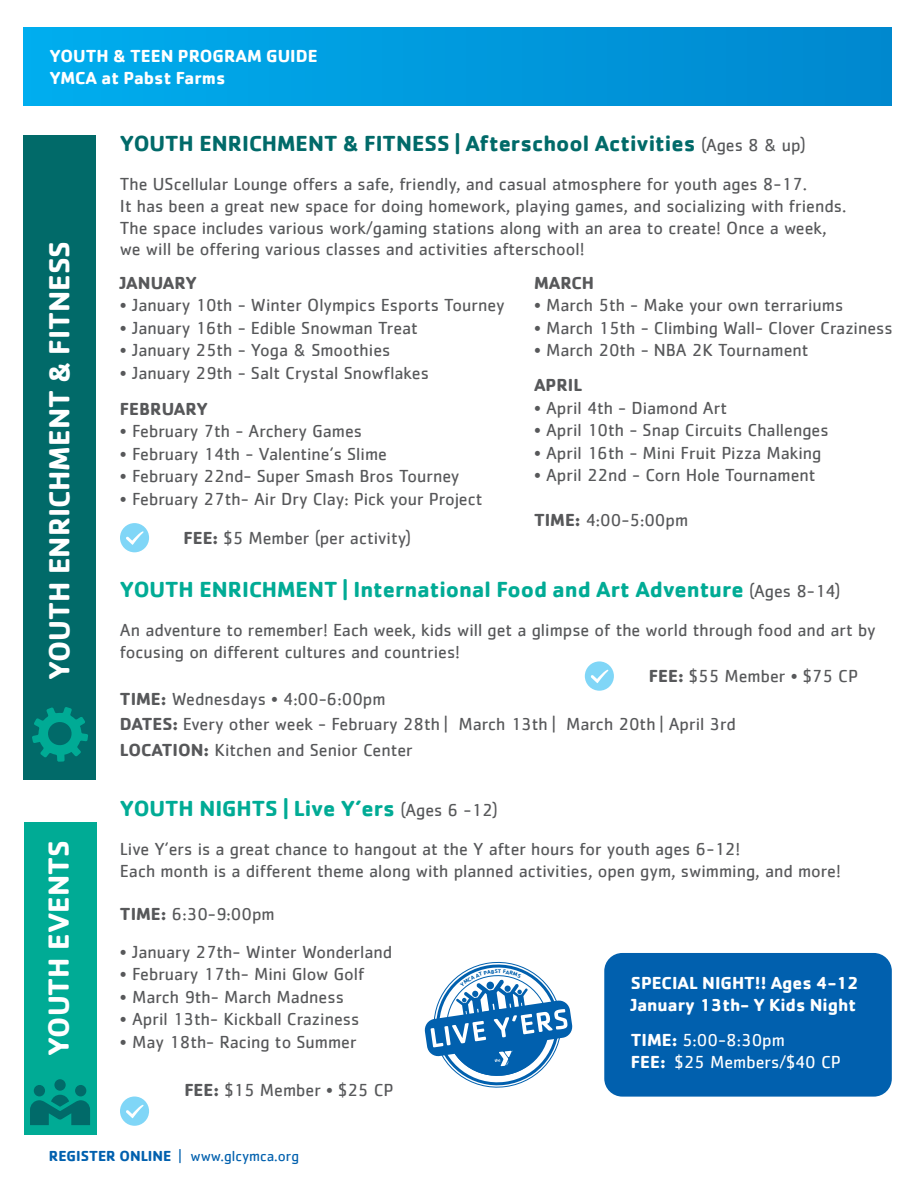
<style>
.page{position:relative;width:923px;height:1188px;background:#fff}
.page>*{position:absolute;margin:0;border:0;box-sizing:border-box;transform-origin:0 0}
.t1{font:700 30px "Cachet";color:#fff}
.t2{font:700 22.5px "Cachet";color:#00ab95}
.t3{font:700 22.5px "Cachet";color:#016a69}
.t4{font:18px/21.6px "Cachet";color:#57585a}
.t5{font:700 18px/21.6px "Cachet";color:#fff}
.t6{font:18px "Cachet";color:#fff}
.t7{font:700 18px "Cachet";color:#57585a}
.t8{font:15px "Cachet";color:#0160ae}
.s1{font-weight:400;font-size:18px;color:#57585a}
.s2{font-weight:700}
</style>
<div class="page">
<div style="left:24px;top:27px;width:898px;height:79px;background:linear-gradient(to right,#00adee,#0086cd)"></div>
<div style="left:24px;top:135px;width:72px;height:645px;background:#016a69"></div>
<svg style="left:32px;top:707px;width:56px;height:55px"></svg>
<div style="left:24px;top:822px;width:72px;height:313px;background:#00ab95"></div>
<div style="left:54px;top:1079px;width:12px;height:12px;background:#016a69;border-radius:50%"></div>
<div style="left:34px;top:1085px;width:11px;height:11px;background:#016a69;border-radius:50%"></div>
<div style="left:75px;top:1085px;width:11px;height:11px;background:#016a69;border-radius:50%"></div>
<svg style="left:30px;top:1095px;width:60px;height:30px"></svg>
<svg style="left:120px;top:523px;width:29px;height:29px"></svg>
<svg style="left:120px;top:1096px;width:29px;height:30px"></svg>
<div style="left:604px;top:953px;width:287px;height:144px;background:#0160ae;border-radius:18px"></div>
<svg style="left:584px;top:661px;width:29px;height:30px"></svg>
<div style="left:891px;top:5px;width:31px;height:161px;background:#fff"></div>
<svg style="left:424px;top:961px;width:148px;height:127px"></svg>
<p class="t5" style="left:50px;top:45px;width:269px">YOUTH &amp; TEEN PROGRAM GUIDE</p>
<p class="t5" style="left:50px;top:66px;width:177px">YMCA at Pabst Farms</p>
<p class="t1" style="left:40px;top:680px;width:441px;rotate:-90deg">YOUTH ENRICHMENT &amp; FITNESS</p>
<p class="t1" style="left:39px;top:1056px;width:217px;rotate:-90deg">YOUTH EVENTS</p>
<p class="t3" style="left:120px;top:129px;width:687px">YOUTH ENRICHMENT &amp; FITNESS | Afterschool Activities <span class="s1">(Ages 8 &amp; up)</span></p>
<p class="t4" style="left:120px;top:173px;width:727px">The UScellular Lounge offers a safe, friendly, and casual atmosphere for youth ages 8-17.<br>It has been a great new space for doing homework, playing games, and socializing with friends.<br>The space includes various work/gaming stations along with an area to create! Once a week, we will be offering various classes and activities afterschool!</p>
<p class="t7" style="left:120px;top:271px;width:79px">JANUARY</p>
<p class="t4" style="left:120px;top:294px;width:386px">• January 10th - Winter Olympics Esports Tourney</p>
<p class="t4" style="left:120px;top:317px;width:299px">• January 16th - Edible Snowman Treat</p>
<p class="t4" style="left:120px;top:339px;width:272px">• January 25th - Yoga &amp; Smoothies</p>
<p class="t4" style="left:120px;top:362px;width:310px">• January 29th - Salt Crystal Snowflakes</p>
<p class="t7" style="left:120px;top:397px;width:90px">FEBRUARY</p>
<p class="t4" style="left:120px;top:420px;width:243px">• February 7th - Archery Games</p>
<p class="t4" style="left:120px;top:443px;width:268px">• February 14th - Valentine’s Slime</p>
<p class="t4" style="left:120px;top:465px;width:341px">• February 22nd- Super Smash Bros Tourney</p>
<p class="t4" style="left:120px;top:488px;width:364px">• February 27th- Air Dry Clay: Pick your Project</p>
<p class="t7" style="left:534px;top:271px;width:62px">MARCH</p>
<p class="t4" style="left:534px;top:294px;width:310px">• March 5th - Make your own terrariums</p>
<p class="t4" style="left:534px;top:317px;width:360px">• March 15th - Climbing Wall- Clover Craziness</p>
<p class="t4" style="left:534px;top:339px;width:276px">• March 20th - NBA 2K Tournament</p>
<p class="t7" style="left:534px;top:374px;width:50px">APRIL</p>
<p class="t4" style="left:534px;top:397px;width:194px">• April 4th - Diamond Art</p>
<p class="t4" style="left:534px;top:419px;width:296px">• April 10th - Snap Circuits Challenges</p>
<p class="t4" style="left:534px;top:442px;width:289px">• April 16th - Mini Fruit Pizza Making</p>
<p class="t4" style="left:534px;top:464px;width:283px">• April 22nd - Corn Hole Tournament</p>
<p class="t4" style="left:534px;top:508px;width:156px"><span class="s2">TIME:</span> 4:00-5:00pm</p>
<p class="t4" style="left:183px;top:527px;width:229px"><span class="s2">FEE:</span> $5 Member (per activity)</p>
<p class="t2" style="left:120px;top:574px;width:722px">YOUTH ENRICHMENT | International Food and Art Adventure <span class="s1">(Ages 8-14)</span></p>
<p class="t4" style="left:120px;top:619px;width:756px">An adventure to remember! Each week, kids will get a glimpse of the world through food and art by</p>
<p class="t4" style="left:120px;top:641px;width:341px">focusing on different cultures and countries!</p>
<p class="t4" style="left:120px;top:688px;width:267px"><span class="s2">TIME:</span> Wednesdays • 4:00-6:00pm</p>
<p class="t4" style="left:120px;top:713px;width:617px"><span class="s2">DATES:</span> Every other week - February 28th | March 13th | March 20th | April 3rd</p>
<p class="t4" style="left:120px;top:739px;width:294px"><span class="s2">LOCATION:</span> Kitchen and Senior Center</p>
<p class="t4" style="left:648px;top:665px;width:210px"><span class="s2">FEE:</span> $55 Member • $75 CP</p>
<p class="t2" style="left:120px;top:794px;width:379px">YOUTH NIGHTS | Live Y’ers <span class="s1">(Ages 6 -12)</span></p>
<p class="t4" style="left:120px;top:838px;width:722px">Live Y’ers is a great chance to hangout at the Y after hours for youth ages 6-12!<br>Each month is a different theme along with planned activities, open gym, swimming, and more!</p>
<p class="t4" style="left:120px;top:903px;width:156px"><span class="s2">TIME:</span> 6:30-9:00pm</p>
<p class="t4" style="left:120px;top:941px;width:274px">• January 27th- Winter Wonderland</p>
<p class="t4" style="left:120px;top:963px;width:246px">• February 17th- Mini Glow Golf</p>
<p class="t4" style="left:120px;top:986px;width:225px">• March 9th- March Madness</p>
<p class="t4" style="left:120px;top:1008px;width:241px">• April 13th- Kickball Craziness</p>
<p class="t4" style="left:120px;top:1031px;width:238px">• May 18th- Racing to Summer</p>
<p class="t4" style="left:184px;top:1079px;width:210px"><span class="s2">FEE:</span> $15 Member • $25 CP</p>
<p class="t5" style="left:630px;top:972px;width:229px">SPECIAL NIGHT!! Ages 4-12<br>January 13th- Y Kids Night</p>
<p class="t6" style="left:630px;top:1029px;width:155px"><span class="s2">TIME:</span> 5:00-8:30pm</p>
<p class="t6" style="left:630px;top:1051px;width:211px"><span class="s2">FEE:</span> $25 Members/$40 CP</p>
<p class="t8" style="left:49px;top:1147px;width:251px"><span class="s2">REGISTER ONLINE</span> | www.glcymca.org</p>
</div>
